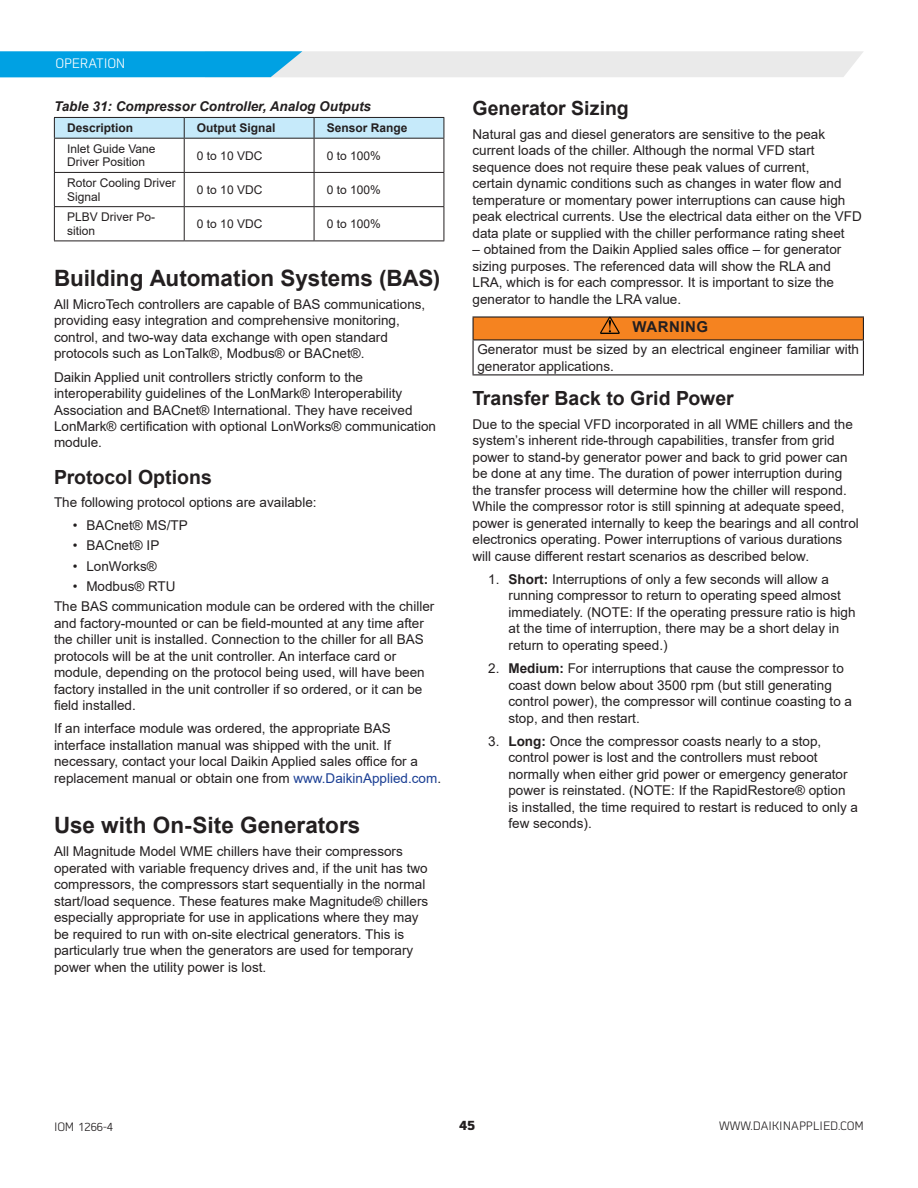
<style>
.page{position:relative;width:918px;height:1188px;background:#fff}
.page>*{position:absolute;margin:0;border:0;box-sizing:border-box;transform-origin:0 0}
.t1{font:700 22.5px "Arial";color:#231f20}
.t2{font:700 19.5px "Arial";color:#231f20}
.t3{font:700 15px "Arial";letter-spacing:.035em;color:#231f20}
.t4{font:13.5px/16.5px "Arial";color:#231f20}
.t5{font:italic 700 13.5px "Arial";color:#231f20}
.t6{font:300 13.5px "Martian B Thai";color:#fff}
.t7{font:700 13.5px "Martian B Thai";color:#231f20}
.t8{font:12px/13.5px "Arial";color:#231f20}
.t9{font:700 12px "Arial";color:#231f20}
.t10{font:300 12px "Martian B Thai";color:#231f20}
.s1{color:#1b3f94}
.s2{font-weight:700}
</style>
<div class="page">
<svg style="left:0;top:51px;width:863px;height:26px;background:#9dd2e8"></svg>
<svg style="left:54px;top:117px;width:391px;height:21px;background:#badbea"></svg>
<hr style="left:54px;top:138px;width:130px;height:1px;background:#231f20">
<hr style="left:54px;top:139px;width:1px;height:33px;background:#231f20">
<hr style="left:184px;top:138px;width:130px;height:1px;background:#231f20">
<hr style="left:184px;top:139px;width:1px;height:33px;background:#231f20">
<hr style="left:314px;top:138px;width:130px;height:1px;background:#231f20">
<hr style="left:314px;top:139px;width:1px;height:33px;background:#231f20">
<hr style="left:444px;top:139px;width:1px;height:33px;background:#231f20">
<hr style="left:54px;top:172px;width:130px;height:1px;background:#231f20">
<hr style="left:54px;top:173px;width:1px;height:33px;background:#231f20">
<hr style="left:184px;top:172px;width:130px;height:1px;background:#231f20">
<hr style="left:184px;top:173px;width:1px;height:33px;background:#231f20">
<hr style="left:314px;top:172px;width:130px;height:1px;background:#231f20">
<hr style="left:314px;top:173px;width:1px;height:33px;background:#231f20">
<hr style="left:444px;top:173px;width:1px;height:33px;background:#231f20">
<hr style="left:54px;top:206px;width:130px;height:1px;background:#231f20">
<hr style="left:54px;top:207px;width:1px;height:34px;background:#231f20">
<hr style="left:184px;top:206px;width:130px;height:1px;background:#231f20">
<hr style="left:184px;top:207px;width:1px;height:34px;background:#231f20">
<hr style="left:314px;top:206px;width:130px;height:1px;background:#231f20">
<hr style="left:314px;top:207px;width:1px;height:34px;background:#231f20">
<hr style="left:444px;top:207px;width:1px;height:34px;background:#231f20">
<hr style="left:54px;top:241px;width:130px;height:1px;background:#231f20">
<hr style="left:184px;top:241px;width:130px;height:1px;background:#231f20">
<hr style="left:314px;top:241px;width:130px;height:1px;background:#231f20">
<div style="left:473px;top:317px;width:390px;height:23px;background:#f58320"></div>
<hr style="left:472px;top:316px;width:392px;height:2px;background:#231f20">
<hr style="left:472px;top:318px;width:2px;height:21px;background:#231f20">
<svg style="left:863px;top:318px;width:1px;height:21px"></svg>
<hr style="left:472px;top:339px;width:392px;height:1px;background:#231f20">
<hr style="left:472px;top:340px;width:2px;height:34px;background:#231f20">
<hr style="left:863px;top:340px;width:1px;height:34px;background:#231f20">
<hr style="left:472px;top:374px;width:392px;height:1px;background:#231f20">
<svg style="left:600px;top:317px;width:20px;height:17px"></svg>
<p class="t6" style="left:56px;top:53px;width:17px">OPERATION</p>
<p class="t5" style="left:54px;top:97px;width:319px">Table 31: Compressor Controller, Analog Outputs</p>
<p class="t9" style="left:67px;top:120px;width:68px">Description</p>
<p class="t9" style="left:197px;top:120px;width:80px">Output Signal</p>
<p class="t9" style="left:327px;top:120px;width:82px">Sensor Range</p>
<p class="t8" style="left:67px;top:142px;width:90px">Inlet Guide Vane<br>Driver Position</p>
<p class="t8" style="left:197px;top:149px;width:67px">0 to 10 VDC</p>
<p class="t8" style="left:327px;top:149px;width:56px">0 to 100%</p>
<p class="t8" style="left:67px;top:176px;width:110px">Rotor Cooling Driver<br>Signal</p>
<p class="t8" style="left:197px;top:183px;width:67px">0 to 10 VDC</p>
<p class="t8" style="left:327px;top:183px;width:56px">0 to 100%</p>
<p class="t8" style="left:67px;top:210px;width:90px">PLBV Driver Po&shy;sition</p>
<p class="t8" style="left:197px;top:217px;width:67px">0 to 10 VDC</p>
<p class="t8" style="left:327px;top:217px;width:56px">0 to 100%</p>
<h1 class="t1" style="left:54px;top:262px;width:388px">Building Automation Systems (BAS)</h1>
<p class="t4" style="left:54px;top:296px;width:373px">All MicroTech controllers are capable of BAS communications, providing easy integration and comprehensive monitoring, control, and two-way data exchange with open standard protocols such as LonTalk®, Modbus® or BACnet®.</p>
<p class="t4" style="left:54px;top:368px;width:384px">Daikin Applied unit controllers strictly conform to the interoperability guidelines of the LonMark® Interoperability Association and BACnet® International. They have received LonMark® certification with optional LonWorks® communication module.</p>
<h2 class="t2" style="left:54px;top:463px;width:159px">Protocol Options</h2>
<p class="t4" style="left:54px;top:494px;width:264px">The following protocol options are available:</p>
<p class="t4" style="left:73px;top:517px;width:116px">• BACnet® MS/TP</p>
<p class="t4" style="left:73px;top:537px;width:88px">• BACnet® IP</p>
<p class="t4" style="left:73px;top:557px;width:85px">• LonWorks®</p>
<p class="t4" style="left:54px;top:576px;width:382px;line-height:20.2px;text-indent:19px">• Modbus® RTU<br>The BAS communication module can be ordered with the chiller</p>
<p class="t4" style="left:54px;top:615px;width:372px">and factory-mounted or can be field-mounted at any time after the chiller unit is installed. Connection to the chiller for all BAS protocols will be at the unit controller. An interface card or module, depending on the protocol being used, will have been factory installed in the unit controller if so ordered, or it can be field installed.</p>
<p class="t4" style="left:54px;top:720px;width:386px">If an interface module was ordered, the appropriate BAS interface installation manual was shipped with the unit. If necessary, contact your local Daikin Applied sales office for a replacement manual or obtain one from <span class="s1">www.DaikinApplied.com</span>.</p>
<h1 class="t1" style="left:54px;top:809px;width:308px">Use with On-Site Generators</h1>
<p class="t4" style="left:54px;top:843px;width:376px">All Magnitude Model WME chillers have their compressors operated with variable frequency drives and, if the unit has two compressors, the compressors start sequentially in the normal start/load sequence. These features make Magnitude® chillers especially appropriate for use in applications where they may be required to run with on-site electrical generators. This is particularly true when the generators are used for temporary power when the utility power is lost.</p>
<h2 class="t2" style="left:472px;top:95px;width:158px">Generator Sizing</h2>
<p class="t4" style="left:472px;top:126px;width:391px">Natural gas and diesel generators are sensitive to the peak current loads of the chiller. Although the normal VFD start sequence does not require these peak values of current,<br>certain dynamic conditions such as changes in water flow and temperature or momentary power interruptions can cause high peak electrical currents. Use the electrical data either on the VFD data plate or supplied with the chiller performance rating sheet</p>
<p class="t4" style="left:472px;top:241px;width:370px">– obtained from the Daikin Applied sales office – for generator sizing purposes. The referenced data will show the RLA and LRA, which is for each compressor. It is important to size the generator to handle the LRA value.</p>
<p class="t3" style="left:633px;top:316px;width:77px">WARNING</p>
<p class="t4" style="left:477px;top:341px;width:383px">Generator must be sized by an electrical engineer familiar with generator applications.</p>
<h2 class="t2" style="left:472px;top:385px;width:263px">Transfer Back to Grid Power</h2>
<p class="t4" style="left:472px;top:416px;width:388px">Due to the special VFD incorporated in all WME chillers and the system’s inherent ride-through capabilities, transfer from grid power to stand-by generator power and back to grid power can be done at any time. The duration of power interruption during the transfer process will determine how the chiller will respond.<br>While the compressor rotor is still spinning at adequate speed, power is generated internally to keep the bearings and all control electronics operating. Power interruptions of various durations will cause different restart scenarios as described below.</p>
<p class="t4" style="left:509px;top:571px;width:349px;text-indent:-20px">1. <span class="s2">Short:</span> Interruptions of only a few seconds will allow a running compressor to return to operating speed almost immediately. (NOTE: If the operating pressure ratio is high at the time of interruption, there may be a short delay in return to operating speed.)</p>
<p class="t4" style="left:508px;top:660px;width:345px;text-indent:-20px">2. <span class="s2">Medium:</span> For interruptions that cause the compressor to coast down below about 3500 rpm (but still generating control power), the compressor will continue coasting to a stop, and then restart.</p>
<p class="t4" style="left:508px;top:733px;width:351px;text-indent:-20px">3. <span class="s2">Long:</span> Once the compressor coasts nearly to a stop, control power is lost and the controllers must reboot normally when either grid power or emergency generator power is reinstated. (NOTE: If the RapidRestore® option is installed, the time required to restart is reduced to only a few seconds).</p>
<p class="t10" style="left:54px;top:1118px;width:61px">IOM 1266-4</p>
<p class="t7" style="left:459px;top:1114px;width:18px">45</p>
<p class="t10" style="left:719px;top:1117px;width:146px">WWW.DAIKINAPPLIED.COM</p>
</div>
